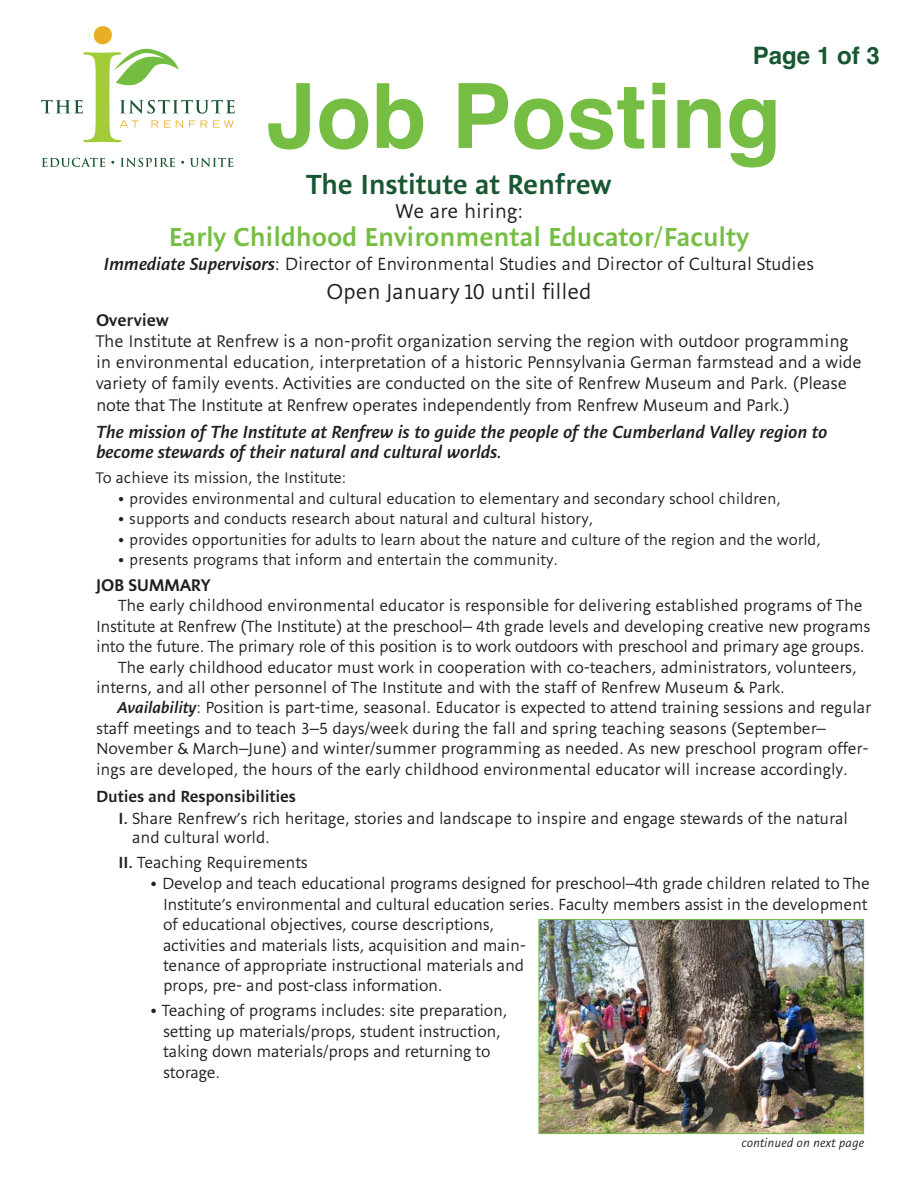
<style>
.page{position:relative;width:918px;height:1188px;background:#fff}
.page>*{position:absolute;margin:0;border:0;box-sizing:border-box;transform-origin:0 0}
.t1{font:700 90px "Helvetica";color:#75be43}
.t2{font:500 27px "Alinea Sans";color:#185732}
.t3{font:500 25.5px "Alinea Sans";color:#75be43}
.t4{font:700 24px "Helvetica";color:#185732}
.t5{font:21px "Alinea Sans";color:#231f20}
.t6{font:19.5px "Alinea Sans";color:#231f20}
.t7{font:italic 500 17.25px/20.7px "Alinea Sans";color:#231f20}
.t8{font:17.25px "Alinea Sans";color:#231f20}
.t9{font:16.5px/21.3px "Alinea Sans";color:#231f20}
.t10{font:500 16.5px "Alinea Sans";color:#231f20}
.t11{font:15.75px/20.4px "Alinea Sans";color:#231f20}
.t12{font:15px "Alinea Sans";color:#231f20}
.t13{font:italic 12px "Alinea Sans";color:#231f20}
.s1{font-weight:500;font-style:italic}
.s2{font-weight:500}
</style>
<div class="page">
<div style="left:94px;top:26px;width:18px;height:18px;background:#e7af21;border-radius:50%"></div>
<svg style="left:41px;top:48px;width:194px;height:94px"></svg>
<svg style="left:42px;top:158px;width:63px;height:9px"></svg>
<svg style="left:120px;top:158px;width:55px;height:9px"></svg>
<svg style="left:190px;top:158px;width:43px;height:9px"></svg>
<img style="left:541px;top:921px;width:321px;height:211px">
<div style="left:539px;top:919px;width:325px;height:215px;border:1px solid #75be43"></div>
<h3 class="t4" style="left:753px;top:42px;width:128px">Page 1 of 3</h3>
<h1 class="t1" style="left:266px;top:64px;width:517px">Job Posting</h1>
<h2 class="t2" style="left:307px;top:173px;width:306px">The Institute at Renfrew</h2>
<p class="t6" style="left:395px;top:200px;width:129px">We are hiring:</p>
<h3 class="t3" style="left:169px;top:227px;width:582px">Early Childhood Environmental Educator/Faculty</h3>
<p class="t8" style="left:104px;top:254px;width:712px"><span class="s1">Immediate Supervisors</span>: Director of Environmental Studies and Director of Cultural Studies</p>
<h3 class="t5" style="left:327px;top:279px;width:266px">Open January 10 until filled</h3>
<p class="t10" style="left:96px;top:313px;width:74px">Overview</p>
<p class="t9" style="left:96px;top:330px;width:767px">The Institute at Renfrew is a non-profit organization serving the region with outdoor programming in environmental education, interpretation of a historic Pennsylvania German farmstead and a wide variety of family events. Activities are conducted on the site of Renfrew Museum and Park. (Please note that The Instit ute at Renfrew operates independently from Renfrew Museum and Park.)</p>
<p class="t7" style="left:96px;top:423px;width:733px">The mission of The Institute at Renfrew is to guide the people of the Cumberland Valley region to become stewards of their natural and cultural worlds.</p>
<p class="t12" style="left:96px;top:469px;width:252px">To achieve its mission, the Institute:</p>
<p class="t12" style="left:118px;top:490px;width:665px">• provides environmental and cultural education to elementary and secondary school children,</p>
<p class="t12" style="left:118px;top:510px;width:477px">• supports and conducts research about natural and cultural history,</p>
<p class="t12" style="left:118px;top:531px;width:705px">• provides opportunities for adults to learn about the nature and culture of the region and the world,</p>
<p class="t12" style="left:118px;top:551px;width:442px">• presents programs that inform and entertain the community.</p>
<p class="t10" style="left:96px;top:578px;width:116px">JOB SUMMARY</p>
<p class="t11" style="left:119px;top:596px;width:746px">The early childhood environmental educator is responsible for delivering established programs of The</p>
<p class="t11" style="left:96px;top:616px;width:776px">Institute at Renfrew (The Institute) at the preschool– 4th grade levels and developing creative new programs</p>
<p class="t11" style="left:96px;top:637px;width:770px">into the future. The primary role of this position is to work outdoors with preschool and primary age groups.</p>
<p class="t11" style="left:119px;top:657px;width:740px">The early childhood educator must work in cooperation with co-teachers, administrators, volunteers,</p>
<p class="t11" style="left:96px;top:677px;width:690px">interns, and all other personnel of The Institute and with the staff of Renfrew Museum &amp; Park.</p>
<p class="t11" style="left:117px;top:698px;width:755px"><span class="s1">Availability</span>: Position is part-time, seasonal. Educator is expected to attend training sessions and regular</p>
<p class="t11" style="left:96px;top:718px;width:731px">staff meetings and to teach 3–5 days/week during the fall and spring teaching seasons (September–</p>
<p class="t11" style="left:96px;top:739px;width:774px">November &amp; March–June) and winter/summer programming as needed. As new preschool program offer-</p>
<p class="t11" style="left:96px;top:759px;width:753px">ings are developed, the hours of the early childhood environmental educator will increase accordingly.</p>
<p class="t11" style="left:119px;top:785px;width:731px;line-height:21.9px;text-indent:-23px"><span class="s2">Duties and Responsibilities<br>I.</span> Share Renfrew’s rich heritage, stories and landscape to inspire and engage stewards of the natural</p>
<p class="t11" style="left:119px;top:825px;width:191px;line-height:24.9px;text-indent:14px">and cultural world.<br><span class="s2">II.</span> Teaching Requirements</p>
<p class="t11" style="left:163px;top:874px;width:708px;text-indent:-13px">• Develop and teach educational programs designed for preschool–4th grade children related to The Institute’s environmental and cultural education series. Faculty members assist in the development of educational objectives, course descriptions,<br>activities and materials lists, acquisition and main-<br>tenance of appropriate instructional materials and<br>props, pre- and post-class information.</p>
<p class="t11" style="left:163px;top:1001px;width:346px;text-indent:-13px">• Teaching of programs includes: site preparation, setting up materials/props, student instruction, taking down materials/props and returning to storage.</p>
<p class="t13" style="left:742px;top:1135px;width:124px">continued on next page</p>
</div>
